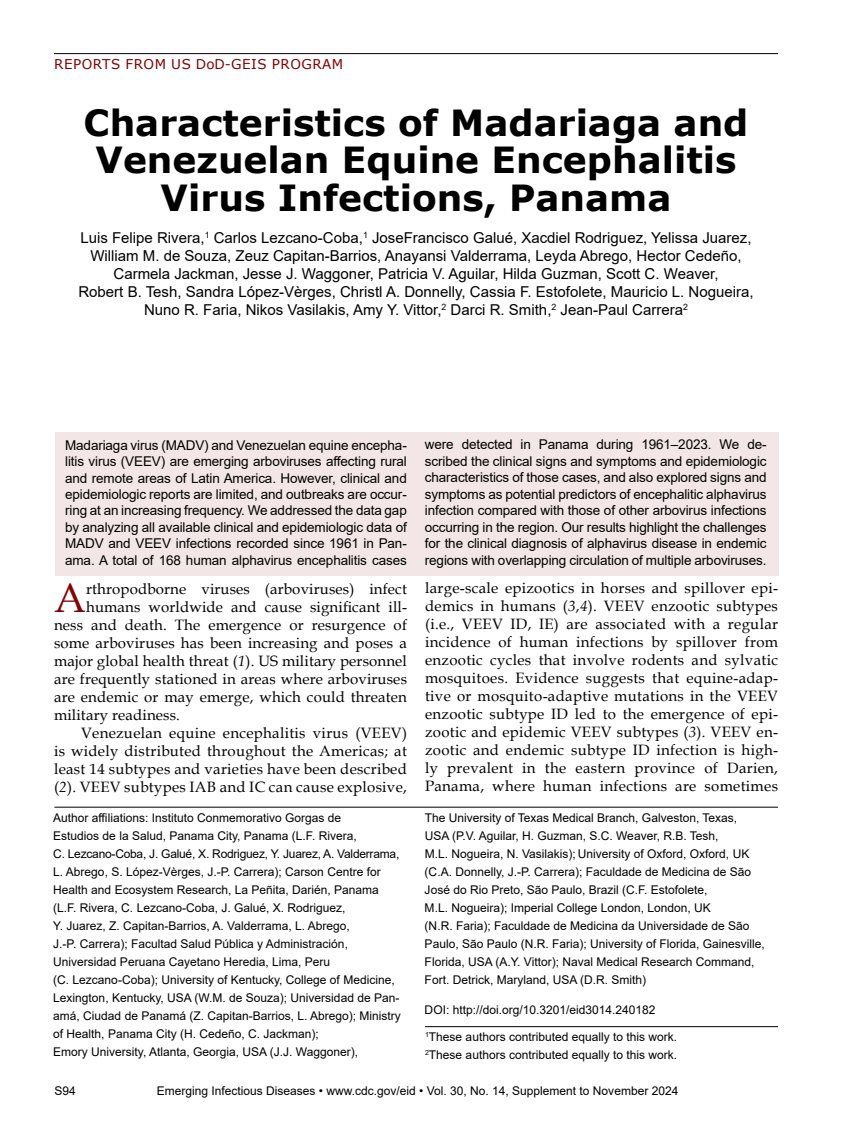
<style>
.page{position:relative;width:851px;height:1134px;background:#fff}
.page>*{position:absolute;margin:0;border:0;box-sizing:border-box;transform-origin:0 0}
.t1{font:40.8px "Book Antiqua";color:#820200}
.t2{font:700 36px/37.5px "Verdana";color:#000;text-align:center}
.t3{font:15px/18px "Book Antiqua";letter-spacing:.01em;color:#000;text-align:justify}
.t4{font:15px/18px "Arial";color:#000;text-align:center}
.t5{font:13.5px/16.5px "Arial";letter-spacing:-.01em;color:#000;text-align:justify}
.t6{font:13.5px "Verdana";letter-spacing:.035em;color:#820200}
.t7{font:12px/18px "Arial";color:#000}
.s1{font-style:italic}
</style>
<div class="page">
<hr style="left:54px;top:53px;width:724px;height:1px;background:#000">
<div style="left:55px;top:432px;width:723px;height:144px;background:#f2e6e6"></div>
<hr style="left:425px;top:1026px;width:353px;height:1px;background:#000">
<hr style="left:54px;top:807px;width:724px;height:1px;background:#000">
<p class="t6" style="left:54px;top:55px;width:290px">REPORTS FROM US DoD-GEIS PROGRAM</p>
<h2 class="t2" style="left:84px;top:103px;width:666px">Characteristics of Madariaga and<br>Venezuelan Equine Encephalitis<br>Virus Infections, Panama</h2>
<p class="t4" style="left:78px;top:229px;width:676px">Luis Felipe Rivera,<sup>1</sup> Carlos Lezcano-Coba,<sup>1</sup> JoseFrancisco Galué, Xacdiel Rodriguez, Yelissa Juarez, William M. de Souza, Zeuz Capitan-Barrios, Anayansi Valderrama, Leyda Abrego, Hector Cedeño, Carmela Jackman, Jesse J. Waggoner, Patricia V. Aguilar, Hilda Guzman, Scott C. Weaver,<br>Robert B. Tesh, Sandra López-Vèrges, Christl A. Donnelly, Cassia F. Estofolete, Mauricio L. Nogueira, Nuno R. Faria, Nikos Vasilakis, Amy Y. Vittor,<sup>2</sup> Darci R. Smith,<sup>2</sup> Jean-Paul Carrera<sup>2</sup></p>
<p class="t5" style="left:65px;top:436px;width:343px">Madariaga virus (MADV) and Venezuelan equine encepha&shy;litis virus (VEEV) are emerging arboviruses affecting rural and remote areas of Latin America. However, clinical and epidemiologic reports are limited, and outbreaks are occur&shy;ring at an increasing frequency. We addressed the data gap by analyzing all available clinical and epidemiologic data of MADV and VEEV infections recorded since 1961 in Pan&shy;ama. A total of 168 human alphavirus encephalitis cases</p>
<p class="t5" style="left:425px;top:436px;width:343px">were detected in Panama during 1961‒2023. We de&shy;scribed the clinical signs and symptoms and epidemiologic characteristics of those cases, and also explored signs and symptoms as potential predictors of encephalitic alphavirus infection compared with those of other arbovirus infections occurring in the region. Our results highlight the challenges for the clinical diagnosis of alphavirus disease in endemic regions with overlapping circulation of multiple arboviruses.</p>
<h1 class="t1" style="left:54px;top:570px;width:33px">A</h1>
<p class="t3" style="left:86px;top:580px;width:322px">rthropodborne viruses (arboviruses) infect</p>
<p class="t3" style="left:86px;top:598px;width:322px">humans worldwide and cause significant ill-</p>
<p class="t3" style="left:54px;top:616px;width:354px">ness and death. The emergence or resurgence of</p>
<p class="t3" style="left:54px;top:634px;width:354px">some arboviruses has been increasing and poses a</p>
<p class="t3" style="left:54px;top:652px;width:354px">major global health threat (<span class="s1">1</span>). US military personnel</p>
<p class="t3" style="left:54px;top:670px;width:354px">are frequently stationed in areas where arboviruses</p>
<p class="t3" style="left:54px;top:688px;width:354px">are endemic or may emerge, which could threaten</p>
<p class="t3" style="left:54px;top:706px;width:127px">military readiness.</p>
<p class="t3" style="left:81px;top:724px;width:327px">Venezuelan equine encephalitis virus (VEEV)</p>
<p class="t3" style="left:54px;top:742px;width:354px">is widely distributed throughout the Americas; at</p>
<p class="t3" style="left:54px;top:760px;width:354px">least 14 subtypes and varieties have been described</p>
<p class="t3" style="left:54px;top:778px;width:354px">(<span class="s1">2</span>). VEEV subtypes IAB and IC can cause explosive,</p>
<p class="t3" style="left:425px;top:579px;width:354px">large-scale epizootics in horses and spillover epi&shy;demics in humans (<span class="s1">3</span>,<span class="s1">4</span>). VEEV enzootic subtypes (i.e., VEEV ID, IE) are associated with a regular incidence of human infections by spillover from enzootic cycles that involve rodents and sylvatic mosquitoes. Evidence suggests that equine-adap&shy;tive or mosquito-adaptive mutations in the VEEV enzootic subtype ID led to the emergence of epi&shy;zootic and epidemic VEEV subtypes (<span class="s1">3</span>). VEEV en&shy;zootic and endemic subtype ID infection is high&shy;ly prevalent in the eastern province of Darien, Panama, where human infections are sometimes</p>
<p class="t7" style="left:53px;top:809px;width:349px">Author affiliations: Instituto Conmemorativo Gorgas de<br>Estudios de la Salud, Panama City, Panama (L.F. Rivera,<br>C. Lezcano-Coba, J. Galué, X. Rodriguez, Y. Juarez, A. Valderrama, L. Abrego, S. López-Vèrges, J.-P. Carrera); Carson Centre for Health and Ecosystem Research, La Peñita, Darién, Panama (L.F. Rivera, C. Lezcano-Coba, J. Galué, X. Rodriguez,<br>Y. Juarez, Z. Capitan-Barrios, A. Valderrama, L. Abrego,<br>J.-P. Carrera); Facultad Salud Pública y Administración, Universidad Peruana Cayetano Heredia, Lima, Peru<br>(C. Lezcano-Coba); University of Kentucky, College of Medicine, Lexington, Kentucky, USA (W.M. de Souza); Universidad de Pan&shy;amá, Ciudad de Panamá (Z. Capitan-Barrios, L. Abrego); Ministry of Health, Panama City (H. Cedeño, C. Jackman);<br>Emory University, Atlanta, Georgia, USA (J.J. Waggoner),</p>
<p class="t7" style="left:424px;top:809px;width:342px">The University of Texas Medical Branch, Galveston, Texas,<br>USA (P.V. Aguilar, H. Guzman, S.C. Weaver, R.B. Tesh,<br>M.L. Nogueira, N. Vasilakis); University of Oxford, Oxford, UK (C.A. Donnelly, J.-P. Carrera); Faculdade de Medicina de São José do Rio Preto, São Paulo, Brazil (C.F. Estofolete,<br>M.L. Nogueira); Imperial College London, London, UK<br>(N.R. Faria); Faculdade de Medicina da Universidade de São Paulo, São Paulo (N.R. Faria); University of Florida, Gainesville, Florida, USA (A.Y. Vittor); Naval Medical Research Command, Fort. Detrick, Maryland, USA (D.R. Smith)</p>
<p class="t7" style="left:424px;top:1001px;width:232px">DOI: http://doi.org/10.3201/eid3014.240182</p>
<p class="t7" style="left:425px;top:1027px;width:254px"><sup>1</sup>These authors contributed equally to this work.<br><sup>2</sup>These authors contributed equally to this work.</p>
<p class="t7" style="left:54px;top:1082px;width:23px">S94</p>
<p class="t7" style="left:157px;top:1082px;width:523px">Emerging Infectious Diseases • www.cdc.gov/eid • Vol. 30, No. 14, Supplement to November 2024</p>
</div>
